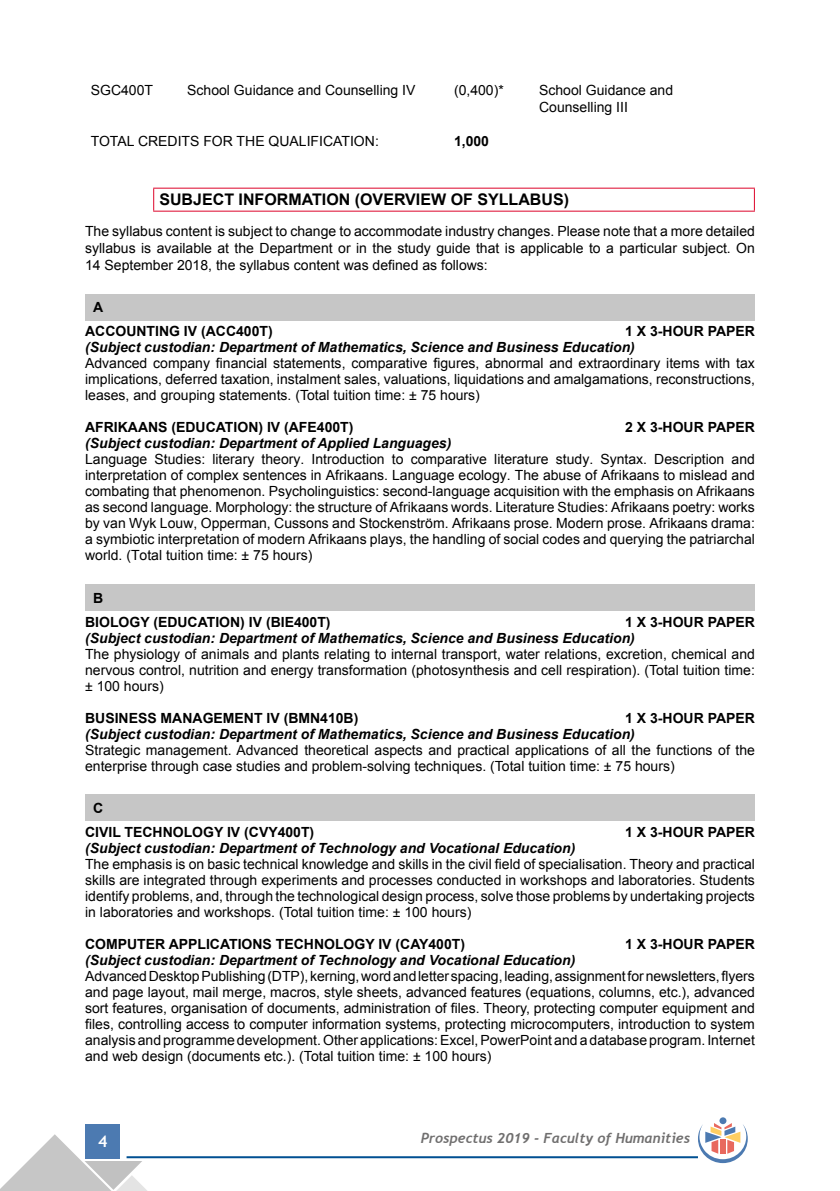
<style>
.page{position:relative;width:840px;height:1191px;background:#fff}
.page>*{position:absolute;margin:0;border:0;box-sizing:border-box;transform-origin:0 0}
.t1{font:700 16px "Arial";color:#000}
.t2{font:700 16px "Trebuchet MS";color:#fff}
.t3{font:14px/16px "Arial";color:#000;text-align:justify}
.t4{font:italic 700 14px "Arial";color:#000}
.t5{font:700 14px/24px "Arial";color:#000}
.t6{font:italic 700 14px "Trebuchet";color:#706f6f}
</style>
<div class="page">
<div style="left:86px;top:1124px;width:34px;height:34px;background:#4c7ab1"></div>
<hr style="left:126px;top:1156px;width:571px;height:2px;background:#005092">
<svg style="left:0;top:1134px;width:148px;height:57px"></svg>
<div style="left:719px;top:1117px;width:7px;height:7px;background:#4c7ab1;border-radius:50%"></div>
<svg style="left:697px;top:1123px;width:50px;height:40px"></svg>
<hr style="left:153px;top:188px;width:601px;height:1px;background:#dd052b">
<svg style="left:153px;top:189px;width:1px;height:22px"></svg>
<svg style="left:753px;top:189px;width:1px;height:22px"></svg>
<hr style="left:153px;top:211px;width:601px;height:1px;background:#dd052b">
<div style="left:85px;top:294px;width:669px;height:26px;background:#c6c6c6"></div>
<div style="left:85px;top:584px;width:669px;height:26px;background:#c6c6c6"></div>
<div style="left:85px;top:794px;width:669px;height:27px;background:#c6c6c6"></div>
<p class="t3" style="left:91px;top:82px;width:64px">SGC400T</p>
<p class="t3" style="left:187px;top:82px;width:230px">School Guidance and Counselling IV</p>
<p class="t3" style="left:454px;top:82px;width:51px">(0,400)*</p>
<p class="t3" style="left:539px;top:82px;width:135px;line-height:16.8px">School Guidance and<br>Counselling III</p>
<p class="t3" style="left:91px;top:133px;width:289px">TOTAL CREDITS FOR THE QUALIFICATION:</p>
<p class="t5" style="left:454px;top:129px;width:37px">1,000</p>
<p class="t1" style="left:159px;top:189px;width:411px">SUBJECT INFORMATION (OVERVIEW OF SYLLABUS)</p>
<p class="t3" style="left:85px;top:223px;width:671px;line-height:16.8px">The syllabus content is subject to change to accommodate industry changes. Please note that a more detailed syllabus is available at the Department or in the study guide that is applicable to a particular subject. On 14 September 2018, the syllabus content was defined as follows:</p>
<p class="t5" style="left:85px;top:295px;width:189px;text-indent:8px">A<br>ACCOUNTING IV (ACC400T)</p>
<p class="t5" style="left:624px;top:319px;width:131px">1 X 3-HOUR PAPER</p>
<p class="t4" style="left:85px;top:338px;width:551px">(Subject custodian: Department of Mathematics, Science and Business Education)</p>
<p class="t3" style="left:85px;top:355px;width:671px">Advanced company financial statements, comparative figures, abnormal and extraordinary items with tax implications, deferred taxation, instalment sales, valuations, liquidations and amalgamations, reconstructions, leases, and grouping statements. (Total tuition time: ± 75 hours)</p>
<p class="t5" style="left:85px;top:415px;width:270px">AFRIKAANS (EDUCATION) IV (AFE400T)</p>
<p class="t5" style="left:624px;top:415px;width:131px">2 X 3-HOUR PAPER</p>
<p class="t4" style="left:85px;top:434px;width:367px">(Subject custodian: Department of Applied Languages)</p>
<p class="t3" style="left:85px;top:451px;width:671px">Language Studies: literary theory. Introduction to comparative literature study. Syntax. Description and interpretation of complex sentences in Afrikaans. Language ecology. The abuse of Afrikaans to mislead and combating that phenomenon. Psycholinguistics: second-language acquisition with the emphasis on Afrikaans as second language. Morphology: the structure of Afrikaans words. Literature Studies: Afrikaans poetry: works by van Wyk Louw, Opperman, Cussons and Stockenström. Afrikaans prose. Modern prose. Afrikaans drama: a symbiotic interpretation of modern Afrikaans plays, the handling of social codes and querying the patriarchal world. (Total tuition time: ± 75 hours)</p>
<p class="t5" style="left:85px;top:586px;width:247px;text-indent:8px">B<br>BIOLOGY (EDUCATION) IV (BIE400T)</p>
<p class="t5" style="left:624px;top:610px;width:131px">1 X 3-HOUR PAPER</p>
<p class="t4" style="left:85px;top:628px;width:551px">(Subject custodian: Department of Mathematics, Science and Business Education)</p>
<p class="t3" style="left:85px;top:645px;width:671px">The physiology of animals and plants relating to internal transport, water relations, excretion, chemical and nervous control, nutrition and energy transformation (photosynthesis and cell respiration). (Total tuition time: ± 100 hours)</p>
<p class="t5" style="left:85px;top:706px;width:275px">BUSINESS MANAGEMENT IV (BMN410B)</p>
<p class="t5" style="left:624px;top:706px;width:131px">1 X 3-HOUR PAPER</p>
<p class="t4" style="left:85px;top:724px;width:551px">(Subject custodian: Department of Mathematics, Science and Business Education)</p>
<p class="t3" style="left:85px;top:741px;width:671px">Strategic management. Advanced theoretical aspects and practical applications of all the functions of the enterprise through case studies and problem-solving techniques. (Total tuition time: ± 75 hours)</p>
<p class="t5" style="left:85px;top:796px;width:230px;text-indent:8px">C<br>CIVIL TECHNOLOGY IV (CVY400T)</p>
<p class="t5" style="left:624px;top:820px;width:131px">1 X 3-HOUR PAPER</p>
<p class="t4" style="left:85px;top:838px;width:491px">(Subject custodian: Department of Technology and Vocational Education)</p>
<p class="t3" style="left:85px;top:856px;width:671px">The emphasis is on basic technical knowledge and skills in the civil field of specialisation. Theory and practical skills are integrated through experiments and processes conducted in workshops and laboratories. Students identify problems, and, through the technological design process, solve those problems by undertaking projects in laboratories and workshops. (Total tuition time: ± 100 hours)</p>
<p class="t5" style="left:85px;top:932px;width:381px">COMPUTER APPLICATIONS TECHNOLOGY IV (CAY400T)</p>
<p class="t5" style="left:624px;top:932px;width:131px">1 X 3-HOUR PAPER</p>
<p class="t4" style="left:85px;top:950px;width:491px">(Subject custodian: Department of Technology and Vocational Education)</p>
<p class="t3" style="left:85px;top:968px;width:671px">Advanced Desktop Publishing (DTP), kerning, word and letter spacing, leading, assignment for newsletters, flyers and page layout, mail merge, macros, style sheets, advanced features (equations, columns, etc.), advanced sort features, organisation of documents, administration of files. Theory, protecting computer equipment and files, controlling access to computer information systems, protecting microcomputers, introduction to system analysis and programme development. Other applications: Excel, PowerPoint and a database program. Internet and web design (documents etc.). (Total tuition time: ± 100 hours)</p>
<p class="t2" style="left:98px;top:1131px;width:11px">4</p>
<p class="t6" style="left:420px;top:1129px;width:271px">Prospectus 2019 - Faculty of Humanities</p>
</div>
